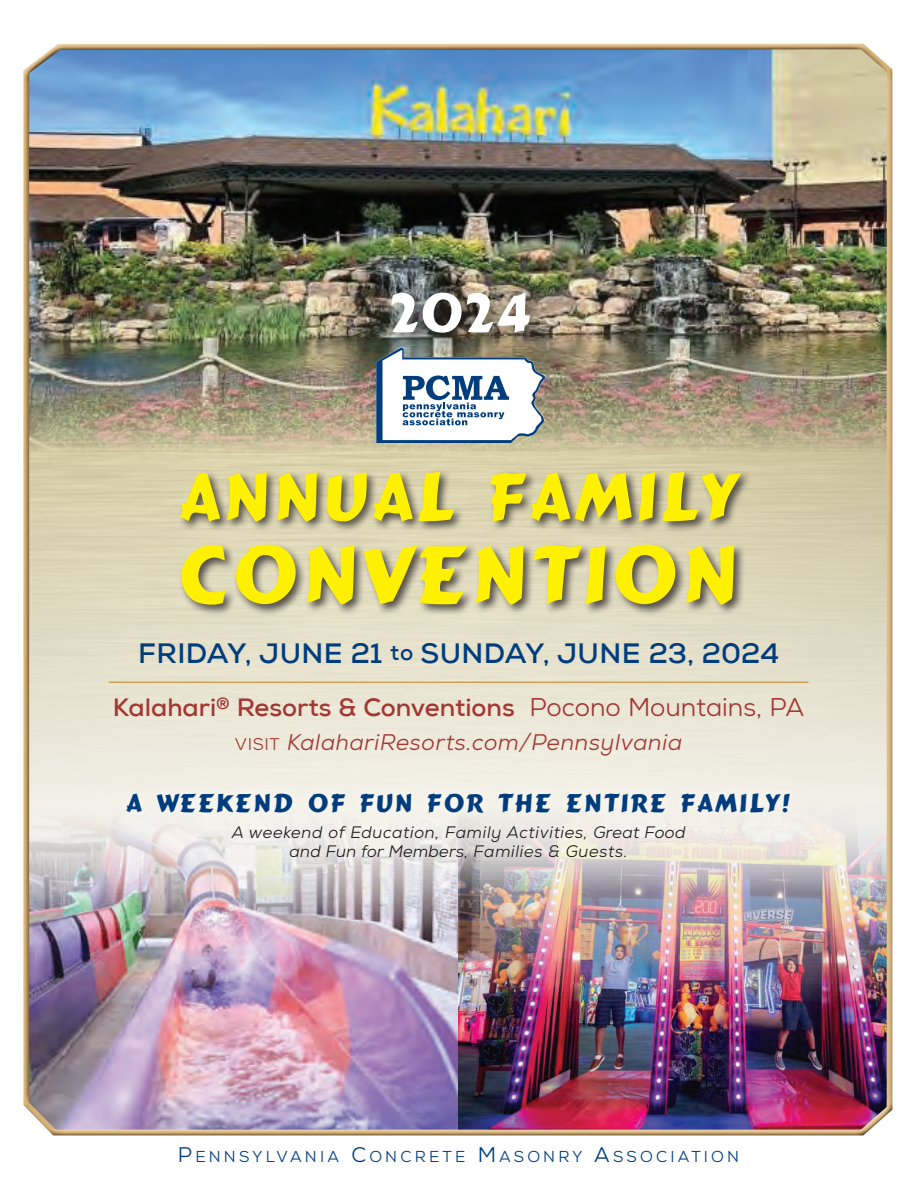
<style>
.page{position:relative;width:918px;height:1188px;background:#fff}
.page>*{position:absolute;margin:0;border:0;box-sizing:border-box;transform-origin:0 0}
.t1{font:80.85px "Signboard";letter-spacing:.065em;color:#fff101}
.t2{font:67.2px "Signboard";letter-spacing:.06em;color:#fff101}
.t3{font:54.45px "Signboard";color:#fff}
.t4{font:700 28.5px "Nexa";letter-spacing:.015em;color:#013d7d}
.t5{font:700 25.5px "Nexa";color:#a33833}
.t6{font:25.5px "Signboard";letter-spacing:.09em;color:#013d7d}
.t7{font:italic 22.5px "Nexa";letter-spacing:.025em;color:#a33833}
.t8{font:italic 16.5px/19.8px "Nexa";letter-spacing:.035em;color:#231f20;text-align:center}
.t9{font:15.75px "Nexa";letter-spacing:.2em;color:#013d7d}
.s1{font-size:22.5px}
.s2{font-weight:400}
.s3{font-style:normal;font-size:16.8px}
.s4{font-size:21px}
</style>
<div class="page">
<div style="left:22px;top:46px;width:873px;height:1090px;background:#231f20;opacity:.75"></div>
<h3 class="t3" style="left:390px;top:279px;width:143px">2024</h3>
<h2 class="t2" style="left:180px;top:456px;width:560px">ANNUAL FAMILY</h2>
<h1 class="t1" style="left:179px;top:525px;width:561px">CONVENTION</h1>
<h3 class="t4" style="left:138px;top:635px;width:643px">FRIDAY, JUNE 21 <span class="s1">to</span> SUNDAY, JUNE 23, 2024</h3>
<h3 class="t5" style="left:113px;top:691px;width:693px">Kalahari<sup>®</sup> Resorts &amp; Conventions <span class="s2">Pocono Mountains, PA</span></h3>
<h3 class="t7" style="left:235px;top:728px;width:449px"><span class="s3">VISIT</span> KalahariResorts.com/Pennsylvania</h3>
<h3 class="t6" style="left:127px;top:788px;width:665px">A WEEKEND OF FUN FOR THE ENTIRE FAMILY!</h3>
<p class="t8" style="left:232px;top:822px;width:455px">A weekend of Education, Family Activities, Great Food and Fun for Members, Families &amp; Guests.</p>
<p class="t9" style="left:178px;top:1147px;width:563px"><span class="s4">P</span>ENNSYLVANIA <span class="s4">C</span>ONCRETE <span class="s4">M</span>ASONRY <span class="s4">A</span>SSOCIATION</p>
</div>
